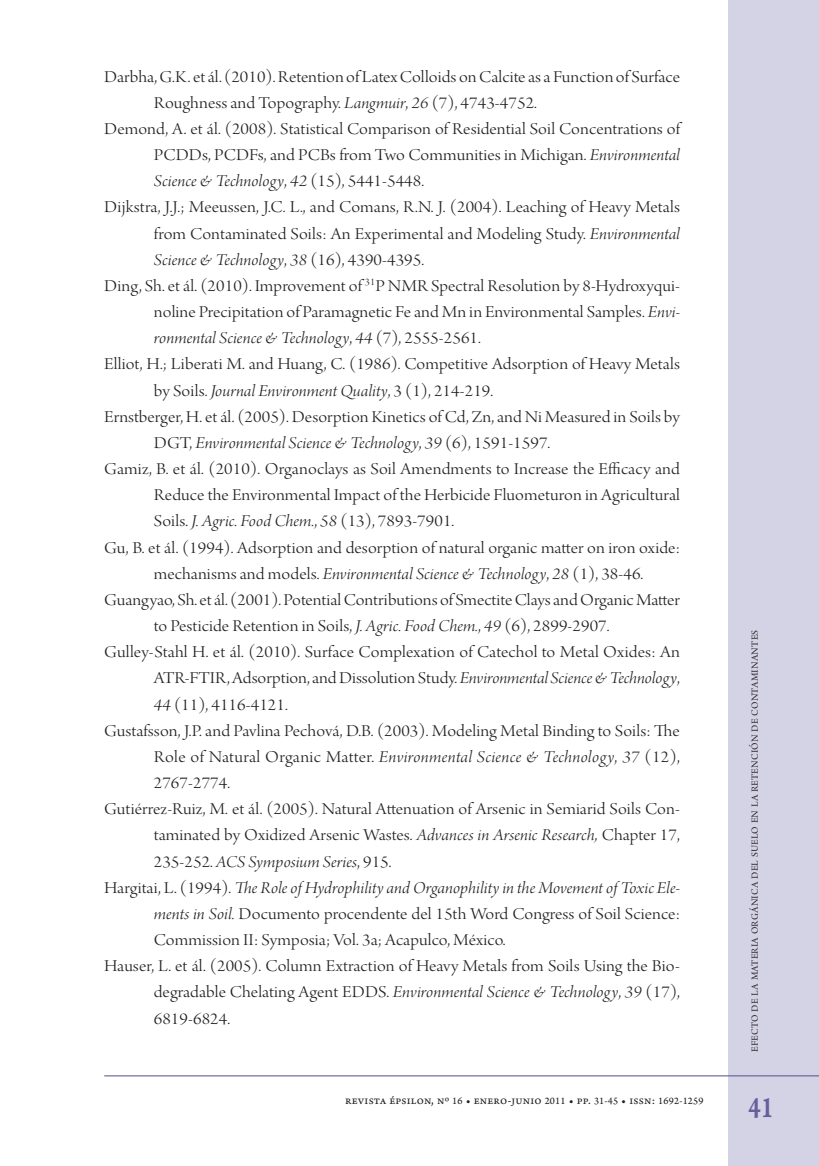
<style>
.page{position:relative;width:819px;height:1166px;background:#fff}
.page>*{position:absolute;margin:0;border:0;box-sizing:border-box;transform-origin:0 0}
.t1{font:31.5px "Arno Pro Smbd Caption";color:#65609b;scale:.75 1}
.t2{font:17.5px/26.2px "Arno Pro Light Display";letter-spacing:.005em;color:#231f20;text-align:right;scale:1.1 1}
.t3{font:17.5px/26.1px "Arno Pro Light Italic Display";letter-spacing:.005em;color:#231f20;scale:1.1 1}
.t4{font:14px "Arno Pro Light Display";letter-spacing:.015em;color:#231f20}
.t5{font:12.25px "Arno Pro Sm Text";letter-spacing:.02em;color:#231f20}
.s1{font-family:"Arno Pro Light Italic Display"}
.s2{font-family:"Arno Pro Light Display"}
.s3{font-size:10.5px}
</style>
<div class="page">
<div style="left:728px;top:0;width:91px;height:1166px;background:#d4d2e5"></div>
<hr style="left:104px;top:1075px;width:715px;height:1px;background:#514e8f">
<p class="t2" style="left:104px;top:64px;width:525px">Darbha, G.K. et ál. (2010). Retention of Latex Colloids on Calcite as a Function of Surface</p>
<p class="t2" style="left:154px;top:91px;width:350px">Roughness and Topography. <span class="s1">Langmuir</span>, <span class="s1">26</span> (7), 4743-4752.</p>
<p class="t2" style="left:104px;top:117px;width:525px">Demond, A. et ál. (2008). Statistical Comparison of Residential Soil Concentrations of</p>
<p class="t2" style="left:154px;top:143px;width:480px">PCDDs, PCDFs, and PCBs from Two Communities in Michigan. <span class="s1">Environmental</span></p>
<p class="t3" style="left:154px;top:169px;width:247px">Science &amp; Technology<span class="s2">,</span> 42 <span class="s2">(15), 5441-5448.</span></p>
<p class="t2" style="left:104px;top:195px;width:525px">Dijkstra, J.J.; Meeussen, J.C. L., and Comans, R.N. J. (2004). Leaching of Heavy Metals from Contaminated Soils: An Experimental and Modeling Study. <span class="s1">Environmental</span></p>
<p class="t3" style="left:154px;top:248px;width:247px">Science &amp; Technology<span class="s2">,</span> 38 <span class="s2">(16), 4390-4395.</span></p>
<p class="t2" style="left:104px;top:274px;width:525px">Ding, Sh. et ál.(2010). Improvement of <sup>31</sup>P NMR Spectral Resolution by 8-Hydroxyqui&shy;noline Precipitation of Paramagnetic Fe and Mn in Environmental Samples. <span class="s1">Envi-</span></p>
<p class="t3" style="left:154px;top:326px;width:299px">ronmental Science &amp; Technology<span class="s2">,</span> 44 <span class="s2">(7), 2555-2561.</span></p>
<p class="t2" style="left:104px;top:352px;width:525px">Elliot, H.; Liberati M. and Huang, C. (1986). Competitive Adsorption of Heavy Metals</p>
<p class="t3" style="left:154px;top:378px;width:310px"><span class="s2">by Soils.</span> Journal Environment Quality<span class="s2">, 3 (1), 214-219.</span></p>
<p class="t2" style="left:104px;top:404px;width:525px">Ernstberger, H. et ál.(2005). Desorption Kinetics of Cd, Zn, and Ni Measured in Soils by</p>
<p class="t3" style="left:154px;top:431px;width:362px"><span class="s2">DGT,</span> Environmental Science &amp; Technology<span class="s2">,</span> 39 <span class="s2">(6), 1591-1597.</span></p>
<p class="t2" style="left:104px;top:457px;width:525px">Gamiz, B. et ál. (2010). Organoclays as Soil Amendments to Increase the Efficacy and</p>
<p class="t2" style="left:154px;top:483px;width:480px">Reduce the Environmental Impact of the Herbicide Fluometuron in Agricultural</p>
<p class="t2" style="left:154px;top:509px;width:275px">Soils. <span class="s1">J. Agric. Food Chem.</span>, <span class="s1">58</span> (13), 7893-7901.</p>
<p class="t2" style="left:104px;top:535px;width:525px">Gu, B. et ál. (1994). Adsorption and desorption of natural organic matter on iron oxide:</p>
<p class="t3" style="left:154px;top:562px;width:446px"><span class="s2">mechanisms and models.</span> Environmental Science &amp; Technology<span class="s2">,</span> 28 <span class="s2">(1), 38-46.</span></p>
<p class="t2" style="left:104px;top:588px;width:525px">Guangyao, Sh. et ál.(2001). Potential Contributions of Smectite Clays and Organic Matter</p>
<p class="t2" style="left:154px;top:614px;width:416px">to Pesticide Retention in Soils, <span class="s1">J. Agric. Food Chem.</span>, <span class="s1">49</span> (6), 2899-2907.</p>
<p class="t2" style="left:104px;top:640px;width:525px">Gulley-Stahl H. et ál. (2010). Surface Complexation of Catechol to Metal Oxides: An</p>
<p class="t2" style="left:154px;top:666px;width:479px">ATR-FTIR, Adsorption, and Dissolution Study. <span class="s1">Environmental Science &amp; Technology</span>,</p>
<p class="t2" style="left:154px;top:692px;width:123px"><span class="s1">44</span> (11), 4116-4121.</p>
<p class="t2" style="left:104px;top:718px;width:525px">Gustafsson, J.P. and Pavlina Pechová, D.B. (2003). Modeling Metal Binding to Soils: The</p>
<p class="t2" style="left:154px;top:745px;width:479px">Role of Natural Organic Matter. <span class="s1">Environmental Science &amp; Technology</span>, <span class="s1">37</span> (12),</p>
<p class="t2" style="left:154px;top:771px;width:71px">2767-2774.</p>
<p class="t2" style="left:104px;top:797px;width:525px">Gutiérrez-Ruiz, M. et ál. (2005). Natural Attenuation of Arsenic in Semiarid Soils Con-</p>
<p class="t2" style="left:154px;top:823px;width:479px">taminated by Oxidized Arsenic Wastes. <span class="s1">Advances in Arsenic Research,</span> Chapter 17,</p>
<p class="t3" style="left:104px;top:849px;width:525px;text-indent:50px"><span class="s2">235-252.</span> ACS Symposium Series<span class="s2">, 915.<br>Hargitai, L. (1994).</span> The Role of Hydrophility and Organophility in the Movement of Toxic Ele-</p>
<p class="t2" style="left:154px;top:902px;width:480px"><span class="s1">ments in Soil.</span> Documento procendente del 15th Word Congress of Soil Science:</p>
<p class="t2" style="left:154px;top:928px;width:321px">Commission II: Symposia; Vol. 3a; Acapulco, México.</p>
<p class="t2" style="left:104px;top:954px;width:525px">Hauser, L. et ál. (2005). Column Extraction of Heavy Metals from Soils Using the Bio-</p>
<p class="t2" style="left:154px;top:980px;width:480px">degradable Chelating Agent EDDS. <span class="s1">Environmental Science &amp; Technology</span>, <span class="s1">39</span> (17),</p>
<p class="t2" style="left:154px;top:1006px;width:71px">6819-6824.</p>
<p class="t5" style="left:345px;top:1093px;width:360px">revista épsilon, nº <span class="s3">16</span> • enero-junio <span class="s3">2011</span> • pp. <span class="s3">31-45</span> • issn: <span class="s3">1692-1259</span></p>
<p class="t4" style="left:746px;top:1052px;width:423px;rotate:-90deg">efecto de la materia orgánica del suelo en la retención de contaminantes</p>
<h1 class="t1" style="left:748px;top:1088px;width:34px">41</h1>
</div>
